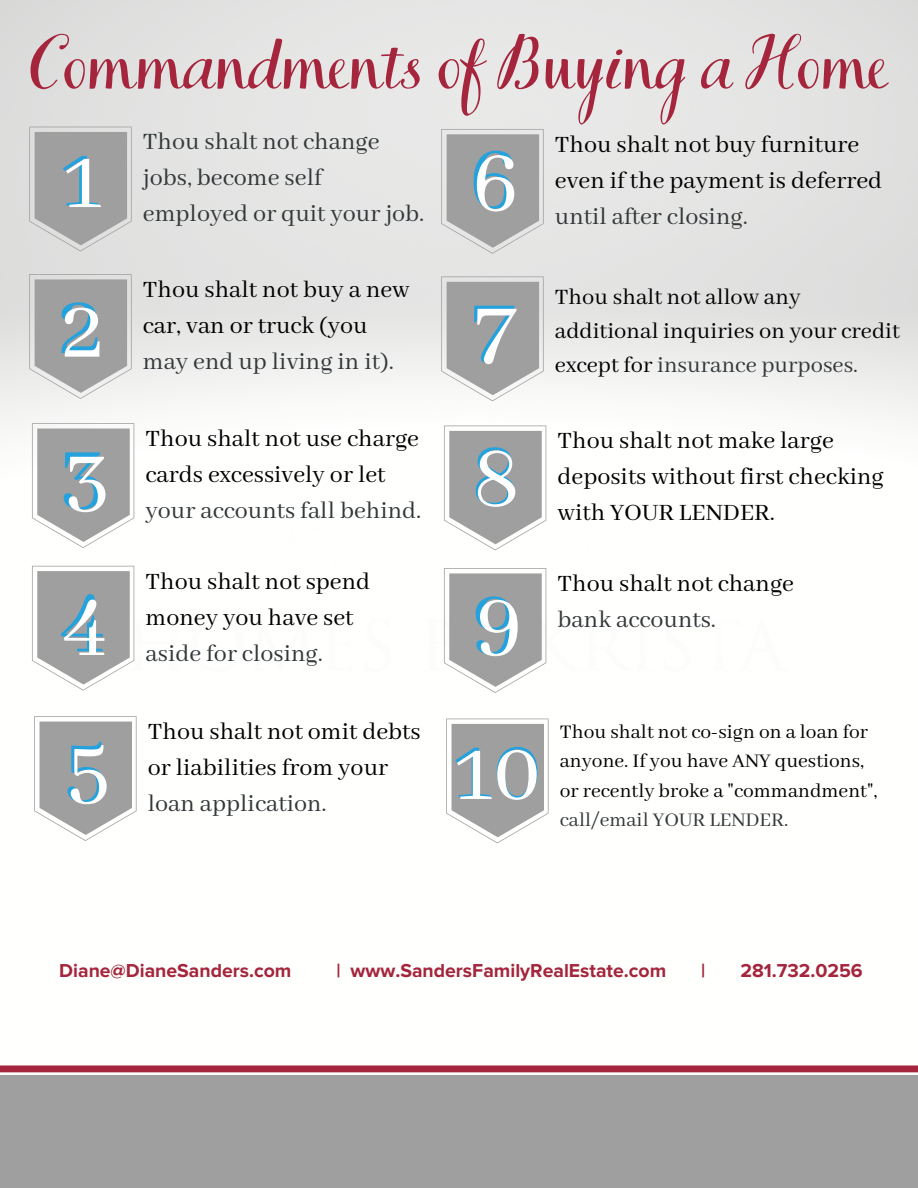
<style>
.page{position:relative;width:918px;height:1188px;background:#fff}
.page>*{position:absolute;margin:0;border:0;box-sizing:border-box;transform-origin:0 0}
.t1{font:96px "Abhaya Libre";color:#23a2dd}
.t2{font:78.6px "Books Script";color:#a4253c}
.t3{font:26.1px/36px "Abhaya Libre";color:#000}
.t4{font:26.1px/36px "Abhaya Libre";color:#323739}
.t5{font:24.45px/33.8px "Abhaya Libre";color:#000}
.t6{font:21.45px/29.4px "Abhaya Libre";color:#000}
.t7{font:21.45px "Abhaya Libre";color:#323739}
.t8{font:700 19.5px "Proxima Nova";color:#a4253c}
.s1{color:#323739}
</style>
<div class="page">
<svg style="left:0;top:1065px;width:918px;height:7px;background:#aa3449"></svg>
<div style="left:0;top:1076px;width:918px;height:112px;background:#9f9f9f"></div>
<svg style="left:29px;top:127px;width:103px;height:124px;background:#afafaf"></svg>
<svg style="left:29px;top:274px;width:103px;height:125px;background:#b2b2b2"></svg>
<svg style="left:32px;top:423px;width:102px;height:125px"></svg>
<svg style="left:32px;top:566px;width:102px;height:125px"></svg>
<svg style="left:34px;top:716px;width:103px;height:125px"></svg>
<svg style="left:441px;top:129px;width:103px;height:125px;background:#b1b1b1"></svg>
<svg style="left:441px;top:276px;width:103px;height:125px;background:#b4b4b3"></svg>
<svg style="left:444px;top:426px;width:102px;height:124px"></svg>
<svg style="left:444px;top:568px;width:102px;height:125px"></svg>
<svg style="left:446px;top:719px;width:103px;height:124px"></svg>
<h2 class="t2" style="left:29px;top:16px;width:862px">Commandments of Buying a Home</h2>
<h1 class="t1" style="left:61px;top:125px;width:41px">1</h1>
<p class="t4" style="left:143px;top:125px;width:283px">Thou shalt not change jobs, become self employed or quit your job.</p>
<p class="t3" style="left:555px;top:127px;width:329px">Thou shalt not buy furniture even if the payment is deferred</p>
<p class="t4" style="left:555px;top:199px;width:195px">until after closing.</p>
<h1 class="t1" style="left:469px;top:127px;width:49px">6</h1>
<h1 class="t1" style="left:59px;top:272px;width:45px">2</h1>
<h1 class="t1" style="left:60px;top:422px;width:48px">3</h1>
<h1 class="t1" style="left:60px;top:564px;width:48px">4</h1>
<h1 class="t1" style="left:63px;top:715px;width:46px">5</h1>
<p class="t3" style="left:143px;top:272px;width:268px">Thou shalt not buy a new car, van or truck (you</p>
<p class="t4" style="left:143px;top:344px;width:252px">may end up living in it).</p>
<p class="t3" style="left:146px;top:421px;width:275px">Thou shalt not use charge cards excessively or let</p>
<p class="t4" style="left:146px;top:493px;width:277px">your accounts fall behind.</p>
<p class="t3" style="left:146px;top:564px;width:226px">Thou shalt not spend money you have set</p>
<p class="t4" style="left:146px;top:636px;width:179px">aside for closing.</p>
<p class="t3" style="left:148px;top:714px;width:274px">Thou shalt not omit debts or liabilities from your</p>
<p class="t4" style="left:148px;top:786px;width:180px">loan application.</p>
<h1 class="t1" style="left:472px;top:275px;width:43px">7</h1>
<h1 class="t1" style="left:470px;top:424px;width:52px">8</h1>
<h1 class="t1" style="left:471px;top:566px;width:49px">9</h1>
<p class="t5" style="left:555px;top:281px;width:346px">Thou shalt not allow any additional inquiries on your credit except for <span class="s1">insurance purposes.</span></p>
<p class="t3" style="left:558px;top:424px;width:328px">Thou shalt not make large deposits without first checking with YOUR LENDER.</p>
<p class="t3" style="left:558px;top:566px;width:238px">Thou shalt not change</p>
<p class="t4" style="left:558px;top:602px;width:160px">bank accounts.</p>
<h1 class="t1" style="left:453px;top:717px;width:90px">10</h1>
<p class="t6" style="left:560px;top:718px;width:319px">Thou shalt not co-sign on a loan for anyone. If you have ANY questions, or recently broke a "commandment",</p>
<p class="t7" style="left:560px;top:808px;width:230px">call/email YOUR LENDER.</p>
<p class="t8" style="left:59px;top:961px;width:234px">Diane@DianeSanders.com</p>
<p class="t8" style="left:336px;top:961px;width:331px">| www.SandersFamilyRealEstate.com</p>
<p class="t8" style="left:701px;top:961px;width:6px">|</p>
<p class="t8" style="left:740px;top:961px;width:124px">281.732.0256</p>
</div>
